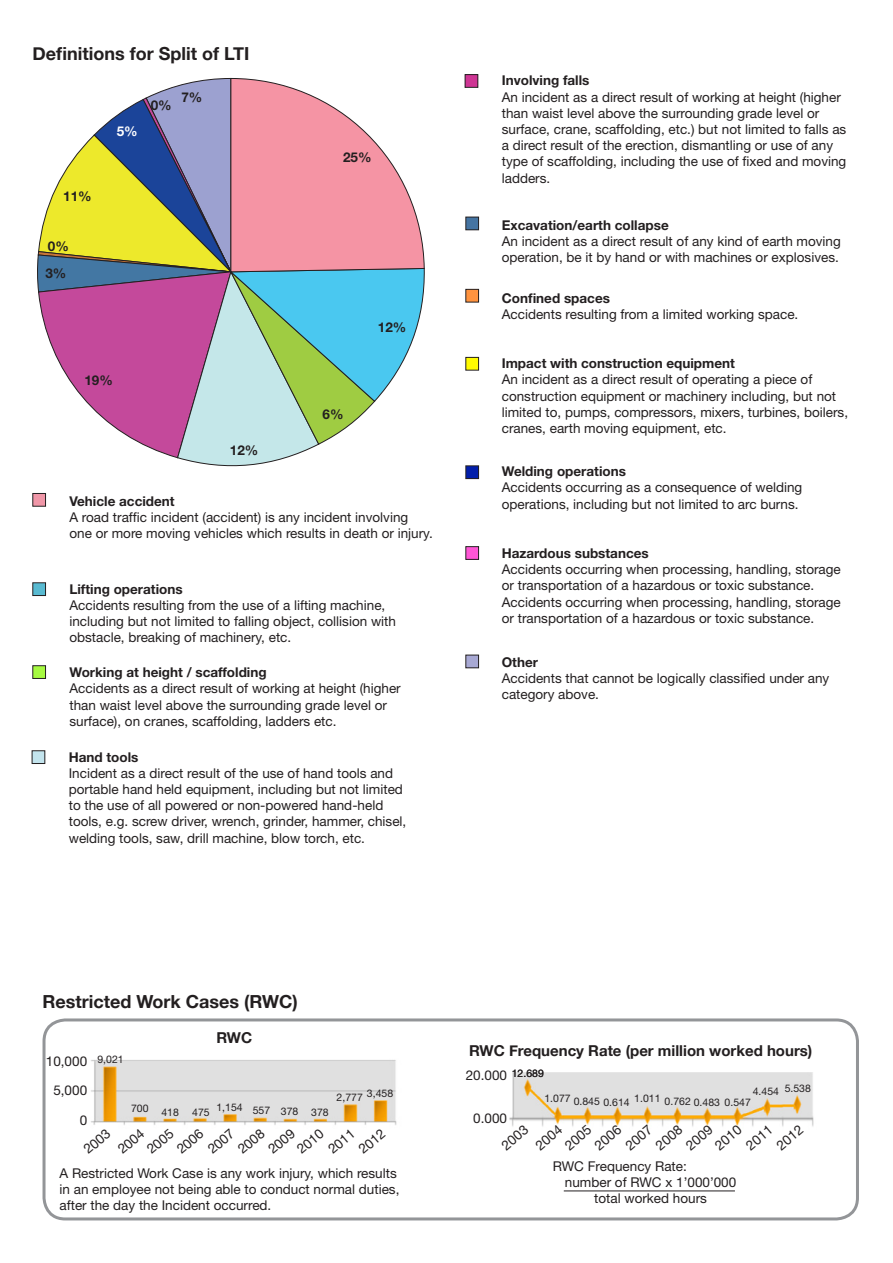
<style>
.page{position:relative;width:893px;height:1263px;background:#fff}
.page>*{position:absolute;margin:0;border:0;box-sizing:border-box;transform-origin:0 0}
.t1{font:700 18px "Helvetica Neue";color:#231f20}
.t2{font:700 15px "Helvetica Neue";color:#231f20}
.t3{font:13.5px/16.2px "Helvetica Neue LT";color:#231f20}
.t4{font:700 13.5px "Helvetica Neue LT";color:#231f20}
.t5{font:700 13.5px "Helvetica Neue LT";color:#fff}
.t6{font:10.5px "Helvetica Neue LT";color:#231f20}
</style>
<div class="page">
<svg style="left:37px;top:78px;width:388px;height:389px"></svg>
<div style="left:33px;top:493px;width:13px;height:13px;background:#f097a8"></div>
<div style="left:33px;top:493px;width:13px;height:13px;border:1px solid #231f20"></div>
<div style="left:33px;top:583px;width:13px;height:12px;background:#59bad1"></div>
<div style="left:33px;top:583px;width:13px;height:13px;border:1px solid #231f20"></div>
<div style="left:33px;top:666px;width:13px;height:12px;background:#a6fa41"></div>
<div style="left:33px;top:665px;width:13px;height:14px;border:1px solid #231f20"></div>
<div style="left:32px;top:751px;width:13px;height:12px;background:#c3e4ed"></div>
<div style="left:32px;top:750px;width:13px;height:14px;border:1px solid #231f20"></div>
<div style="left:465px;top:75px;width:13px;height:12px;background:#ce3594"></div>
<div style="left:465px;top:74px;width:13px;height:14px;border:1px solid #231f20"></div>
<div style="left:466px;top:217px;width:13px;height:13px;background:#4574a2"></div>
<div style="left:466px;top:217px;width:13px;height:13px;border:1px solid #231f20"></div>
<div style="left:466px;top:289px;width:13px;height:13px;background:#ff933f"></div>
<div style="left:466px;top:289px;width:13px;height:13px;border:1px solid #231f20"></div>
<div style="left:466px;top:357px;width:13px;height:13px;background:#fffb00"></div>
<div style="left:466px;top:357px;width:13px;height:13px;border:1px solid #231f20"></div>
<div style="left:466px;top:466px;width:13px;height:13px;background:#021eaa"></div>
<div style="left:466px;top:466px;width:13px;height:13px;border:1px solid #231f20"></div>
<div style="left:466px;top:547px;width:13px;height:12px;background:#ff56d6"></div>
<div style="left:466px;top:546px;width:13px;height:14px;border:1px solid #231f20"></div>
<div style="left:43px;top:1018px;width:816px;height:202px;border:3px solid #939598;border-radius:21px"></div>
<img style="left:91px;top:1060px;width:306px;height:65px">
<img style="left:509px;top:1072px;width:305px;height:55px">
<hr style="left:564px;top:1190px;width:171px;height:1px;background:#231f20">
<div style="left:466px;top:655px;width:13px;height:13px;background:#a8a9d4"></div>
<div style="left:466px;top:655px;width:13px;height:13px;border:1px solid #231f20"></div>
<p class="t1" style="left:33px;top:37px;width:218px">Definitions for Split of LTI</p>
<p class="t4" style="left:63px;top:188px;width:30px">11%</p>
<p class="t4" style="left:48px;top:238px;width:23px">0%</p>
<p class="t4" style="left:45px;top:265px;width:23px">3%</p>
<p class="t5" style="left:117px;top:123px;width:23px">5%</p>
<p class="t4" style="left:151px;top:97px;width:23px">0%</p>
<p class="t4" style="left:181px;top:89px;width:23px">7%</p>
<p class="t4" style="left:84px;top:372px;width:30px">19%</p>
<p class="t4" style="left:230px;top:442px;width:30px">12%</p>
<p class="t4" style="left:343px;top:148px;width:30px">25%</p>
<p class="t4" style="left:323px;top:406px;width:23px">6%</p>
<p class="t4" style="left:378px;top:319px;width:30px">12%</p>
<p class="t4" style="left:69px;top:493px;width:107px">Vehicle accident</p>
<p class="t3" style="left:69px;top:509px;width:365px">A road traffic incident (accident) is any incident involving one or more moving vehicles which results in death or injury.</p>
<p class="t4" style="left:69px;top:580px;width:115px">Lifting operations</p>
<p class="t3" style="left:69px;top:597px;width:328px">Accidents resulting from the use of a lifting machine, including but not limited to falling object, collision with obstacle, breaking of machinery, etc.</p>
<p class="t4" style="left:69px;top:664px;width:199px">Working at height / scaffolding</p>
<p class="t3" style="left:69px;top:680px;width:333px">Accidents as a direct result of working at height (higher than waist level above the surrounding grade level or surface), on cranes, scaffolding, ladders etc.</p>
<p class="t4" style="left:69px;top:748px;width:71px">Hand tools</p>
<p class="t3" style="left:69px;top:765px;width:339px">Incident as a direct result of the use of hand tools and portable hand held equipment, including but not limited to the use of all powered or non-powered hand-held tools, e.g. screw driver, wrench, grinder, hammer, chisel, welding tools, saw, drill machine, blow torch, etc.</p>
<p class="t1" style="left:43px;top:986px;width:257px">Restricted Work Cases (RWC)</p>
<p class="t4" style="left:502px;top:72px;width:89px">Involving falls</p>
<p class="t3" style="left:502px;top:88px;width:346px">An incident as a direct result of working at height (higher than waist level above the surrounding grade level or surface, crane, scaffolding, etc.) but not limited to falls as a direct result of the erection, dismantling or use of any type of scaffolding, including the use of fixed and moving ladders.</p>
<p class="t4" style="left:502px;top:216px;width:168px">Excavation/earth collapse</p>
<p class="t3" style="left:502px;top:233px;width:341px">An incident as a direct result of any kind of earth moving operation, be it by hand or with machines or explosives.</p>
<p class="t4" style="left:502px;top:290px;width:110px">Confined spaces</p>
<p class="t3" style="left:502px;top:306px;width:298px">Accidents resulting from a limited working space.</p>
<p class="t4" style="left:502px;top:355px;width:235px">Impact with construction equipment</p>
<p class="t3" style="left:502px;top:371px;width:348px">An incident as a direct result of operating a piece of construction equipment or machinery including, but not limited to, pumps, compressors, mixers, turbines, boilers, cranes, earth moving equipment, etc.</p>
<p class="t4" style="left:502px;top:463px;width:126px">Welding operations</p>
<p class="t3" style="left:502px;top:479px;width:302px">Accidents occurring as a consequence of welding operations, including but not limited to arc burns.</p>
<p class="t4" style="left:502px;top:545px;width:149px">Hazardous substances</p>
<p class="t3" style="left:502px;top:561px;width:341px">Accidents occurring when processing, handling, storage or transportation of a hazardous or toxic substance.<br>Accidents occurring when processing, handling, storage or transportation of a hazardous or toxic substance.</p>
<p class="t4" style="left:502px;top:653px;width:38px">Other</p>
<p class="t3" style="left:502px;top:670px;width:329px">Accidents that cannot be logically classified under any category above.</p>
<p class="t2" style="left:216px;top:1024px;width:37px">RWC</p>
<p class="t2" style="left:469px;top:1037px;width:345px">RWC Frequency Rate (per million worked hours)</p>
<p class="t6" style="left:97px;top:1053px;width:28px">9,021</p>
<p class="t3" style="left:46px;top:1053px;width:43px">10,000</p>
<p class="t6" style="left:512px;top:1067px;width:34px">12.689</p>
<p class="t3" style="left:466px;top:1067px;width:43px">20.000</p>
<p class="t3" style="left:473px;top:1110px;width:35px">0.000</p>
<p class="t3" style="left:53px;top:1082px;width:35px">5,000</p>
<p class="t6" style="left:785px;top:1082px;width:28px">5.538</p>
<p class="t3" style="left:80px;top:1112px;width:9px">0</p>
<p class="t3" style="left:80px;top:1144px;width:32px;rotate:-40deg">2003</p>
<p class="t3" style="left:114px;top:1144px;width:32px;rotate:-40deg">2004</p>
<p class="t3" style="left:143px;top:1144px;width:32px;rotate:-40deg">2005</p>
<p class="t3" style="left:173px;top:1144px;width:32px;rotate:-40deg">2006</p>
<p class="t3" style="left:204px;top:1144px;width:32px;rotate:-40deg">2007</p>
<p class="t3" style="left:234px;top:1144px;width:32px;rotate:-40deg">2008</p>
<p class="t3" style="left:265px;top:1144px;width:32px;rotate:-40deg">2009</p>
<p class="t3" style="left:294px;top:1144px;width:32px;rotate:-40deg">2010</p>
<p class="t3" style="left:325px;top:1144px;width:32px;rotate:-40deg">2011</p>
<p class="t3" style="left:355px;top:1144px;width:32px;rotate:-40deg">2012</p>
<p class="t3" style="left:498px;top:1141px;width:32px;rotate:-40deg">2003</p>
<p class="t3" style="left:532px;top:1141px;width:32px;rotate:-40deg">2004</p>
<p class="t3" style="left:561px;top:1141px;width:32px;rotate:-40deg">2005</p>
<p class="t3" style="left:591px;top:1141px;width:32px;rotate:-40deg">2006</p>
<p class="t3" style="left:622px;top:1141px;width:32px;rotate:-40deg">2007</p>
<p class="t3" style="left:652px;top:1141px;width:32px;rotate:-40deg">2008</p>
<p class="t3" style="left:682px;top:1141px;width:32px;rotate:-40deg">2009</p>
<p class="t3" style="left:711px;top:1141px;width:32px;rotate:-40deg">2010</p>
<p class="t3" style="left:742px;top:1141px;width:32px;rotate:-40deg">2011</p>
<p class="t3" style="left:773px;top:1141px;width:32px;rotate:-40deg">2012</p>
<p class="t6" style="left:753px;top:1085px;width:28px">4.454</p>
<p class="t6" style="left:337px;top:1091px;width:28px">2,777</p>
<p class="t6" style="left:367px;top:1087px;width:28px">3,458</p>
<p class="t6" style="left:544px;top:1092px;width:28px">1.077</p>
<p class="t6" style="left:574px;top:1095px;width:58px">0.845 0.614</p>
<p class="t6" style="left:634px;top:1092px;width:28px">1.011</p>
<p class="t6" style="left:665px;top:1094px;width:28px">0.762</p>
<p class="t6" style="left:694px;top:1095px;width:59px">0.483 0.547</p>
<p class="t6" style="left:216px;top:1101px;width:28px">1,154</p>
<p class="t6" style="left:253px;top:1104px;width:19px">557</p>
<p class="t6" style="left:281px;top:1105px;width:19px">378</p>
<p class="t6" style="left:311px;top:1106px;width:19px">378</p>
<p class="t6" style="left:131px;top:1102px;width:19px">700</p>
<p class="t6" style="left:161px;top:1106px;width:19px">418</p>
<p class="t6" style="left:192px;top:1106px;width:19px">475</p>
<p class="t3" style="left:60px;top:1165px;width:341px">A Restricted Work Case is any work injury, which results in an employee not being able to conduct normal duties, after the day the Incident occurred.</p>
<p class="t3" style="left:553px;top:1157px;width:136px">RWC Frequency Rate:</p>
<p class="t3" style="left:565px;top:1174px;width:173px">number of RWC x 1’000’000</p>
<p class="t3" style="left:594px;top:1190px;width:114px">total worked hours</p>
</div>
